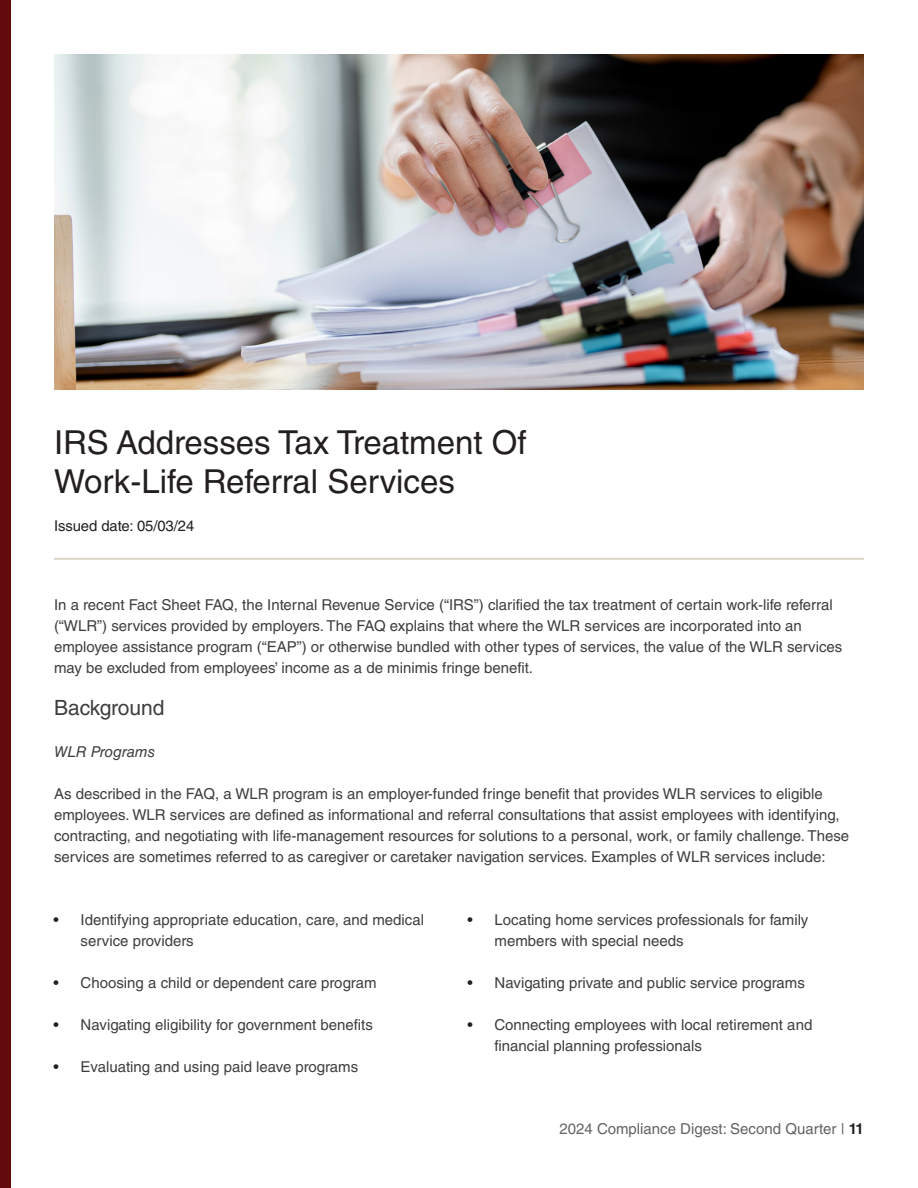
<style>
.page{position:relative;width:918px;height:1188px;background:#fff}
.page>*{position:absolute;margin:0;border:0;box-sizing:border-box;transform-origin:0 0}
.t1{font:33px/39px "Helvetica LT Std";color:#231f20}
.t2{font:21px "Helvetica LT Std";color:#3e3e3f}
.t3{font:15px/21px "Helvetica LT Std";color:#3e3e3f}
.t4{font:15px "Helvetica LT Std";color:#636366}
.t5{font:italic 15px "Helvetica LT Std";color:#3e3e3f}
.t6{font:14.85px "Helvetica LT Std";letter-spacing:-.005em;color:#231f20}
.s1{color:#231f20}
.s2{font-weight:700;color:#231f20}
</style>
<div class="page">
<div style="left:0;top:0;width:11px;height:1188px;background:#620b0c"></div>
<hr style="left:54px;top:558px;width:810px;height:1px;background:#d8d0c0">
<img style="left:54px;top:54px;width:810px;height:336px">
<p class="t1" style="left:54px;top:423px;width:474px">IRS Addresses Tax Treatment Of<br>Work-Life Referral Services</p>
<p class="t6" style="left:54px;top:517px;width:142px">Issued date: 05/03/24</p>
<p class="t3" style="left:54px;top:594px;width:790px">In a recent Fact Sheet FAQ, the Internal Revenue Service (“IRS”) clarified the tax treatment of certain work-life referral (“WLR”) services provided by employers. The FAQ explains that where the WLR services are incorporated into an employee assistance program (“EAP”) or otherwise bundled with other types of services, the value of the WLR services may be excluded from employees’ income as a de minimis fringe benefit.</p>
<p class="t2" style="left:54px;top:695px;width:112px">Background</p>
<p class="t5" style="left:54px;top:743px;width:103px">WLR Programs</p>
<p class="t3" style="left:54px;top:783px;width:797px">As described in the FAQ, a WLR program is an employer-funded fringe benefit that provides WLR services to eligible employees. WLR services are defined as informational and referral consultations that assist employees with identifying, contracting, and negotiating with life-management resources for solutions to a personal, work, or family challenge. These services are sometimes referred to as caregiver or caretaker navigation services. Examples of WLR services include:</p>
<p class="t3" style="left:81px;top:909px;width:345px;text-indent:-27px"><span class="s1">•</span> Identifying appropriate education, care, and medical service providers</p>
<p class="t3" style="left:54px;top:972px;width:324px"><span class="s1">•</span> Choosing a child or dependent care program</p>
<p class="t3" style="left:54px;top:1014px;width:321px"><span class="s1">•</span> Navigating eligibility for government benefits</p>
<p class="t3" style="left:54px;top:1056px;width:306px"><span class="s1">•</span> Evaluating and using paid leave programs</p>
<p class="t3" style="left:495px;top:909px;width:315px;text-indent:-27px"><span class="s1">•</span> Locating home services professionals for family members with special needs</p>
<p class="t3" style="left:468px;top:972px;width:339px"><span class="s1">•</span> Navigating private and public service programs</p>
<p class="t3" style="left:495px;top:1014px;width:319px;text-indent:-27px"><span class="s1">•</span> Connecting employees with local retirement and financial planning professionals</p>
<p class="t4" style="left:560px;top:1120px;width:306px">2024 Compliance Digest: Second Quarter | <span class="s2">11</span></p>
</div>
